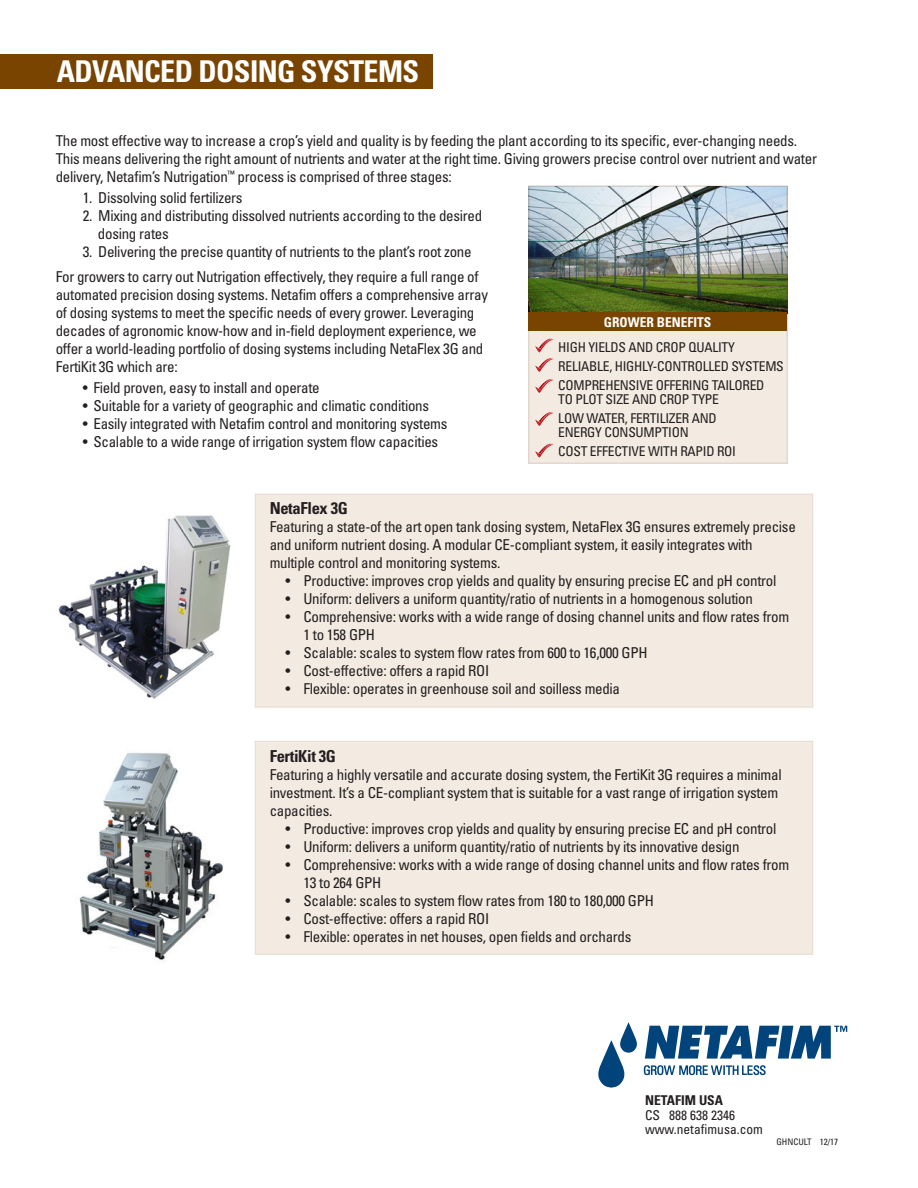
<style>
.page{position:relative;width:918px;height:1188px;background:#fff}
.page>*{position:absolute;margin:0;border:0;box-sizing:border-box;transform-origin:0 0}
.t1{font:700 condensed 30px "Univers LT Std";letter-spacing:-.02em;color:#fff}
.t2{font:700 condensed 16.5px "Univers LT Std";letter-spacing:-.02em;color:#231f20}
.t3{font:condensed 15px/18px "Univers LT Std";letter-spacing:-.02em;color:#231f20}
.t4{font:condensed 13.5px/19.5px "Univers LT Std";letter-spacing:-.02em;color:#231f20}
.t5{font:condensed 13.5px/14.2px "Univers LT Std";color:#231f20}
.t6{font:700 condensed 13.5px "Univers LT Std";color:#fff}
.t7{font:700 condensed 13.5px "Univers LT Std";color:#231f20}
.t8{font:condensed 9px "Univers LT Std";color:#231f20}
</style>
<div class="page">
<div style="left:255px;top:741px;width:558px;height:213px;background:#f3ebe1"></div>
<div style="left:255px;top:494px;width:558px;height:213px;background:#f3ebe1"></div>
<div style="left:0;top:54px;width:433px;height:35px;background:#794400"></div>
<img style="left:58px;top:515px;width:173px;height:184px">
<img style="left:79px;top:753px;width:144px;height:207px">
<svg style="left:645px;top:1026px;width:202px;height:33px"></svg>
<svg style="left:598px;top:1022px;width:39px;height:65px"></svg>
<svg style="left:644px;top:1065px;width:122px;height:10px"></svg>
<div style="left:529px;top:314px;width:258px;height:149px;background:#f3ebe1"></div>
<svg style="left:535px;top:338px;width:19px;height:34px"></svg>
<svg style="left:535px;top:379px;width:19px;height:14px"></svg>
<svg style="left:535px;top:412px;width:19px;height:14px"></svg>
<svg style="left:535px;top:443px;width:19px;height:15px"></svg>
<img style="left:531px;top:188px;width:254px;height:123px">
<div style="left:528px;top:185px;width:260px;height:129px;border:2px solid #603711"></div>
<div style="left:529px;top:312px;width:258px;height:19px;background:#794400"></div>
<p class="t1" style="left:57px;top:53px;width:364px">ADVANCED DOSING SYSTEMS</p>
<p class="t3" style="left:56px;top:132px;width:763px">The most effective way to increase a crop’s yield and quality is by feeding the plant according to its specific, ever-changing needs.<br>This means delivering the right amount of nutrients and water at the right time. Giving growers precise control over nutrient and water delivery, Netafim’s Nutrigation<sup>™</sup> process is comprised of three stages:</p>
<p class="t3" style="left:83px;top:189px;width:161px">1. Dissolving solid fertilizers</p>
<p class="t3" style="left:98px;top:207px;width:386px;text-indent:-15px">2. Mixing and distributing dissolved nutrients according to the desired dosing rates</p>
<p class="t3" style="left:83px;top:243px;width:390px">3. Delivering the precise quantity of nutrients to the plant’s root zone</p>
<p class="t3" style="left:56px;top:268px;width:434px">For growers to carry out Nutrigation effectively, they require a full range of automated precision dosing systems. Netafim offers a comprehensive array of dosing systems to meet the specific needs of every grower. Leveraging decades of agronomic know-how and in-field deployment experience, we offer a world-leading portfolio of dosing systems including NetaFlex 3G and FertiKit 3G which are:</p>
<p class="t3" style="left:83px;top:379px;width:239px">• Field proven, easy to install and operate</p>
<p class="t3" style="left:83px;top:397px;width:348px">• Suitable for a variety of geographic and climatic conditions</p>
<p class="t3" style="left:83px;top:415px;width:366px">• Easily integrated with Netafim control and monitoring systems</p>
<p class="t3" style="left:83px;top:433px;width:357px">• Scalable to a wide range of irrigation system flow capacities</p>
<p class="t6" style="left:604px;top:314px;width:109px">GROWER BENEFITS</p>
<p class="t4" style="left:558px;top:337px;width:227px">HIGH YIELDS AND CROP QUALITY<br>RELIABLE, HIGHLY-CONTROLLED SYSTEMS<br>COMPREHENSIVE OFFERING TAILORED</p>
<p class="t4" style="left:558px;top:389px;width:162px">TO PLOT SIZE AND CROP TYPE<br>LOW WATER, FERTILIZER AND</p>
<p class="t4" style="left:558px;top:422px;width:179px">ENERGY CONSUMPTION<br>COST EFFECTIVE WITH RAPID ROI</p>
<p class="t2" style="left:270px;top:498px;width:80px">NetaFlex 3G</p>
<p class="t3" style="left:270px;top:517px;width:528px">Featuring a state-of the art open tank dosing system, NetaFlex 3G ensures extremely precise and uniform nutrient dosing. A modular CE-compliant system, it easily integrates with multiple control and monitoring systems.</p>
<p class="t3" style="left:285px;top:571px;width:493px">• Productive: improves crop yields and quality by ensuring precise EC and pH control</p>
<p class="t3" style="left:285px;top:589px;width:469px">• Uniform: delivers a uniform quantity/ratio of nutrients in a homogenous solution</p>
<p class="t3" style="left:303px;top:607px;width:487px;text-indent:-18px">• Comprehensive: works with a wide range of dosing channel units and flow rates from<br>1 to 158 GPH</p>
<p class="t3" style="left:285px;top:643px;width:364px">• Scalable: scales to system flow rates from 600 to 16,000 GPH</p>
<p class="t3" style="left:285px;top:661px;width:205px">• Cost-effective: offers a rapid ROI</p>
<p class="t3" style="left:285px;top:679px;width:336px">• Flexible: operates in greenhouse soil and soilless media</p>
<p class="t2" style="left:270px;top:746px;width:68px">FertiKit 3G</p>
<p class="t3" style="left:270px;top:765px;width:513px">Featuring a highly versatile and accurate dosing system, the FertiKit 3G requires a minimal investment. It’s a CE-compliant system that is suitable for a vast range of irrigation system capacities.</p>
<p class="t3" style="left:285px;top:819px;width:493px">• Productive: improves crop yields and quality by ensuring precise EC and pH control</p>
<p class="t3" style="left:285px;top:837px;width:456px">• Uniform: delivers a uniform quantity/ratio of nutrients by its innovative design</p>
<p class="t3" style="left:303px;top:855px;width:487px;text-indent:-18px">• Comprehensive: works with a wide range of dosing channel units and flow rates from<br>13 to 264 GPH</p>
<p class="t3" style="left:285px;top:891px;width:370px">• Scalable: scales to system flow rates from 180 to 180,000 GPH</p>
<p class="t3" style="left:285px;top:909px;width:205px">• Cost-effective: offers a rapid ROI</p>
<p class="t3" style="left:285px;top:927px;width:348px">• Flexible: operates in net houses, open fields and orchards</p>
<p class="t7" style="left:645px;top:1092px;width:79px">NETAFIM USA</p>
<p class="t5" style="left:645px;top:1108px;width:119px">CS 888 638 2346 www.netafimusa.com</p>
<p class="t8" style="left:776px;top:1136px;width:63px">GHNCULT 12/17</p>
</div>
